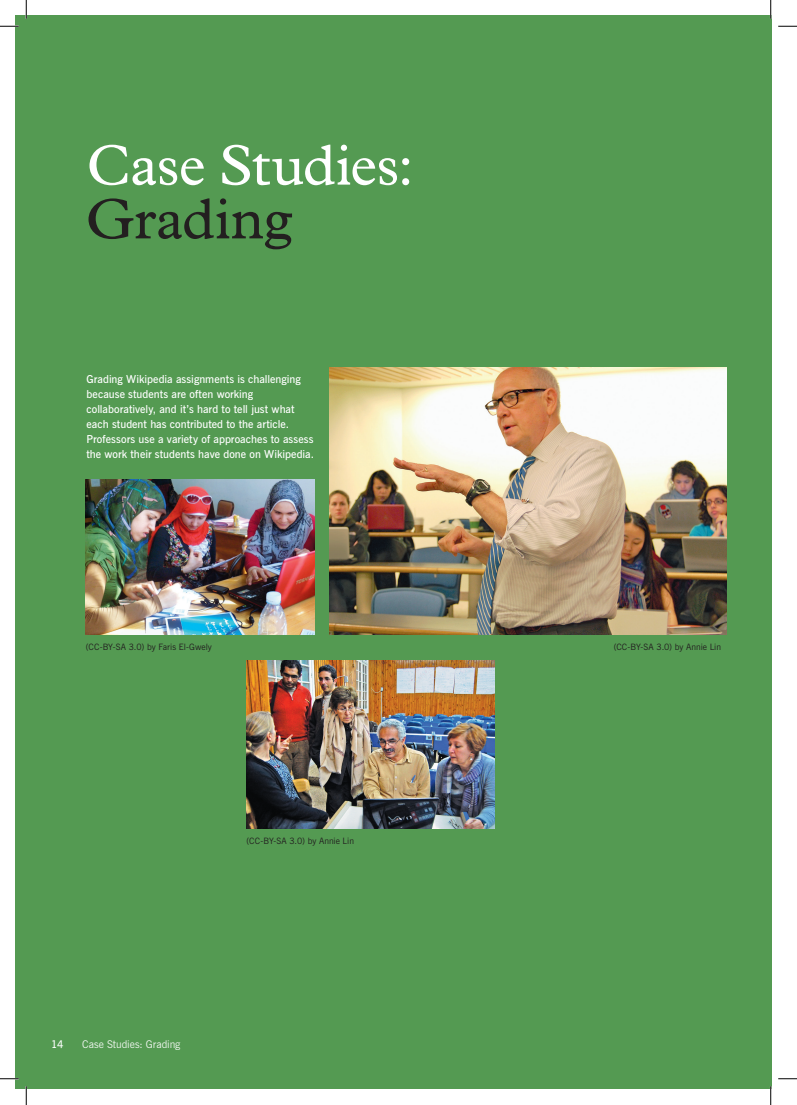
<style>
.page{position:relative;width:797px;height:1105px;background:#fff}
.page>*{position:absolute;margin:0;border:0;box-sizing:border-box;transform-origin:0 0}
.t1{font:57.5px "Plantin MT Std";letter-spacing:-.015em;color:#fff}
.t2{font:57.5px "Plantin MT Std";color:#231f20}
.t3{font:600 11px/15px "News Gothic BT";color:#fff}
.t4{font:10.62px "News Gothic BT";letter-spacing:-.005em;color:#fff}
.t5{font:600 10.62px "News Gothic BT";color:#fff}
.t6{font:8.75px "News Gothic BT";color:#231f20}
</style>
<div class="page">
<div style="left:16px;top:16px;width:755px;height:1073px;background:#549a52"></div>
<img style="left:329px;top:368px;width:397px;height:266px">
<img style="left:86px;top:480px;width:229px;height:154px">
<img style="left:246px;top:661px;width:249px;height:167px">
<svg style="left:0;top:25px;width:19px;height:2px"></svg>
<svg style="left:778px;top:25px;width:19px;height:2px"></svg>
<svg style="left:0;top:1078px;width:19px;height:1px"></svg>
<svg style="left:778px;top:1078px;width:19px;height:1px"></svg>
<svg style="left:25px;top:0;width:2px;height:19px"></svg>
<svg style="left:25px;top:1086px;width:2px;height:19px"></svg>
<svg style="left:770px;top:0;width:1px;height:19px"></svg>
<svg style="left:770px;top:1086px;width:1px;height:19px"></svg>
<h1 class="t1" style="left:86px;top:132px;width:330px">Case Studies:</h1>
<h1 class="t2" style="left:86px;top:186px;width:208px">Grading</h1>
<p class="t3" style="left:86px;top:371px;width:229px">Grading Wikipedia assignments is challenging because students are often working collaboratively, and it’s hard to tell just what each student has contributed to the article.<br>Professors use a variety of approaches to assess the work their students have done on Wikipedia.</p>
<p class="t6" style="left:86px;top:642px;width:127px">(CC-BY-SA 3.0) by Faris El-Gwely</p>
<p class="t6" style="left:246px;top:835px;width:109px">(CC-BY-SA 3.0) by Annie Lin</p>
<p class="t5" style="left:51px;top:1038px;width:14px">14</p>
<p class="t4" style="left:82px;top:1038px;width:100px">Case Studies: Grading</p>
<p class="t6" style="left:613px;top:642px;width:109px">(CC-BY-SA 3.0) by Annie Lin</p>
</div>
